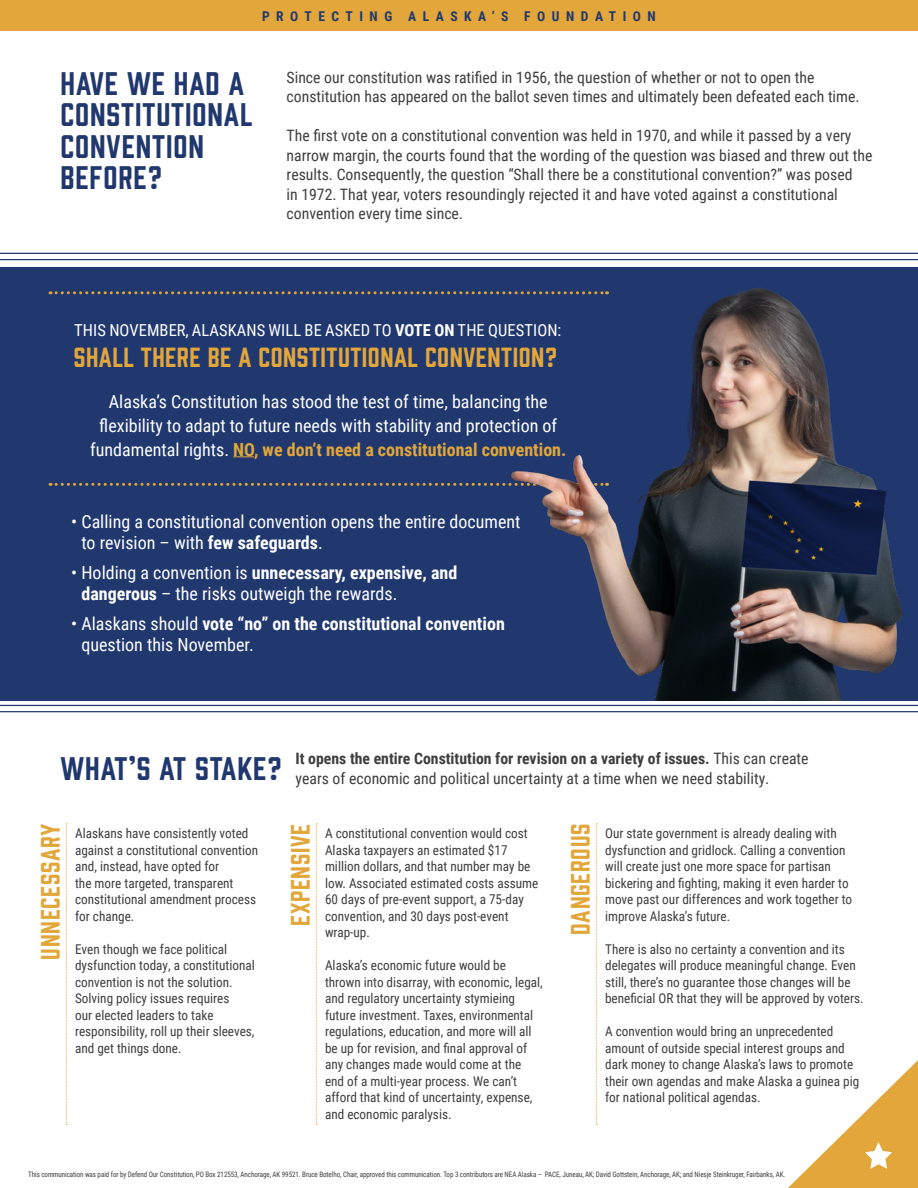
<style>
.page{position:relative;width:918px;height:1188px;background:#fff}
.page>*{position:absolute;margin:0;border:0;box-sizing:border-box;transform-origin:0 0}
.t1{font:30px/31.5px "Prohibition";letter-spacing:.03em;color:#21386f}
.t2{font:25.5px "Prohibition";letter-spacing:.02em;color:#e2a63a}
.t3{font:24.6px "Prohibition";letter-spacing:.03em;color:#e2a63a}
.t4{font:18px/21px "Roboto Condensed";color:#fff}
.t5{font:700 18px/21px "Roboto Condensed";color:#fff}
.t6{font:16.5px "Roboto Condensed";letter-spacing:.005em;color:#fff}
.t7{font:15.75px/19.5px "Roboto Condensed";color:#3e3e3f}
.t8{font:13.5px/16.5px "Roboto Condensed";color:#3e3e3f}
.t9{font:700 13.5px "Roboto Condensed";letter-spacing:.485em;color:#21386f}
.t10{font:7.5px "Roboto Condensed";letter-spacing:-.01em;color:#3e3e3f;scale:.94 1}
.s1{font-weight:700}
.s2{font-weight:700;color:#e2a63a}
.s3{font-weight:400}
</style>
<div class="page">
<div style="left:0;top:267px;width:918px;height:433px;background:#21386f"></div>
<hr style="left:0;top:711px;width:918px;height:1px;background:#21386f">
<hr style="left:0;top:705px;width:918px;height:1px;background:#21386f">
<hr style="left:0;top:259px;width:918px;height:1px;background:#21386f">
<hr style="left:0;top:253px;width:918px;height:1px;background:#21386f">
<div style="left:0;top:0;width:918px;height:30px;background:#e2a63a"></div>
<svg style="left:66px;top:824px;width:1px;height:301px"></svg>
<svg style="left:316px;top:824px;width:1px;height:301px"></svg>
<svg style="left:596px;top:824px;width:1px;height:301px"></svg>
<svg style="left:788px;top:1060px;width:130px;height:128px"></svg>
<svg style="left:233px;top:456px;width:21px;height:1px"></svg>
<svg style="left:50px;top:483px;width:401px;height:3px"></svg>
<svg style="left:50px;top:291px;width:401px;height:3px"></svg>
<img style="left:453px;top:288px;width:451px;height:412px">
<p class="t9" style="left:262px;top:7px;width:395px">PROTECTING ALASKA’S FOUNDATION</p>
<p class="t1" style="left:61px;top:65px;width:193px">HAVE WE HAD A<br>CONSTITUTIONAL<br>CONVENTION<br>BEFORE?</p>
<p class="t7" style="left:287px;top:67px;width:575px">Since our constitution was ratified in 1956, the question of whether or not to open the constitution has appeared on the ballot seven times and ultimately been defeated each time.</p>
<p class="t7" style="left:287px;top:126px;width:587px">The first vote on a constitutional convention was held in 1970, and while it passed by a very narrow margin, the courts found that the wording of the question was biased and threw out the results. Consequently, the question “Shall there be a constitutional convention?” was posed<br>in 1972. That year, voters resoundingly rejected it and have voted against a constitutional convention every time since.</p>
<p class="t6" style="left:74px;top:318px;width:488px">THIS NOVEMBER, ALASKANS WILL BE ASKED TO <span class="s1">VOTE ON</span> THE QUESTION:</p>
<p class="t2" style="left:74px;top:340px;width:485px">SHALL THERE BE A CONSTITUTIONAL CONVENTION?</p>
<p class="t4" style="left:90px;top:388px;width:478px;line-height:24px;text-align:center">Alaska’s Constitution has stood the test of time, balancing the flexibility to adapt to future needs with stability and protection of fundamental rights. <span class="s2">NO, we don’t need a constitutional convention.</span></p>
<p class="t4" style="left:81px;top:510px;width:441px;text-indent:-10px">• Calling a constitutional convention opens the entire document to revision – with <span class="s1">few safeguards</span>.</p>
<p class="t4" style="left:81px;top:561px;width:377px;text-indent:-10px">• Holding a convention is <span class="s1">unnecessary, expensive, and dangerous</span> – the risks outweigh the rewards.</p>
<p class="t5" style="left:81px;top:612px;width:425px;text-indent:-10px"><span class="s3">• Alaskans should</span> vote “no” on the constitutional convention <span class="s3">question this November.</span></p>
<p class="t1" style="left:61px;top:750px;width:222px">WHAT’S AT STAKE?</p>
<p class="t7" style="left:296px;top:749px;width:515px"><span class="s1">It opens the entire Constitution for revision on a variety of issues.</span> This can create years of economic and political uncertainty at a time when we need stability.</p>
<p class="t3" style="left:33px;top:960px;width:137px;rotate:-90deg">UNNECESSARY</p>
<p class="t3" style="left:283px;top:926px;width:103px;rotate:-90deg">EXPENSIVE</p>
<p class="t3" style="left:563px;top:935px;width:112px;rotate:-90deg">DANGEROUS</p>
<p class="t8" style="left:75px;top:825px;width:185px">Alaskans have consistently voted against a constitutional convention and, instead, have opted for<br>the more targeted, transparent constitutional amendment process for change.</p>
<p class="t8" style="left:75px;top:940px;width:181px">Even though we face political dysfunction today, a constitutional convention is not the solution.<br>Solving policy issues requires<br>our elected leaders to take responsibility, roll up their sleeves, and get things done.</p>
<p class="t8" style="left:325px;top:825px;width:215px">A constitutional convention would cost Alaska taxpayers an estimated $17 million dollars, and that number may be low. Associated estimated costs assume 60 days of pre-event support, a 75-day convention, and 30 days post-event wrap-up.</p>
<p class="t8" style="left:325px;top:957px;width:219px">Alaska’s economic future would be thrown into disarray, with economic, legal, and regulatory uncertainty stymieing future investment. Taxes, environmental regulations, education, and more will all be up for revision, and final approval of any changes made would come at the end of a multi-year process. We can’t afford that kind of uncertainty, expense, and economic paralysis.</p>
<p class="t8" style="left:605px;top:825px;width:249px">Our state government is already dealing with dysfunction and gridlock. Calling a convention will create just one more space for partisan bickering and fighting, making it even harder to move past our differences and work together to improve Alaska’s future.</p>
<p class="t8" style="left:605px;top:940px;width:260px">There is also no certainty a convention and its delegates will produce meaningful change. Even still, there’s no guarantee those changes will be beneficial OR that they will be approved by voters.</p>
<p class="t8" style="left:605px;top:1023px;width:256px">A convention would bring an unprecedented amount of outside special interest groups and dark money to change Alaska’s laws to promote their own agendas and make Alaska a guinea pig for national political agendas.</p>
<p class="t10" style="left:28px;top:1169px;width:807px">This communication was paid for by Defend Our Constitution, PO Box 212553, Anchorage, AK 99521. Bruce Botelho, Chair, approved this communication. Top 3 contributors are NEA Alaska – PACE, Juneau, AK; David Gottstein, Anchorage, AK; and Niesje Steinkruger, Fairbanks, AK.</p>
</div>
